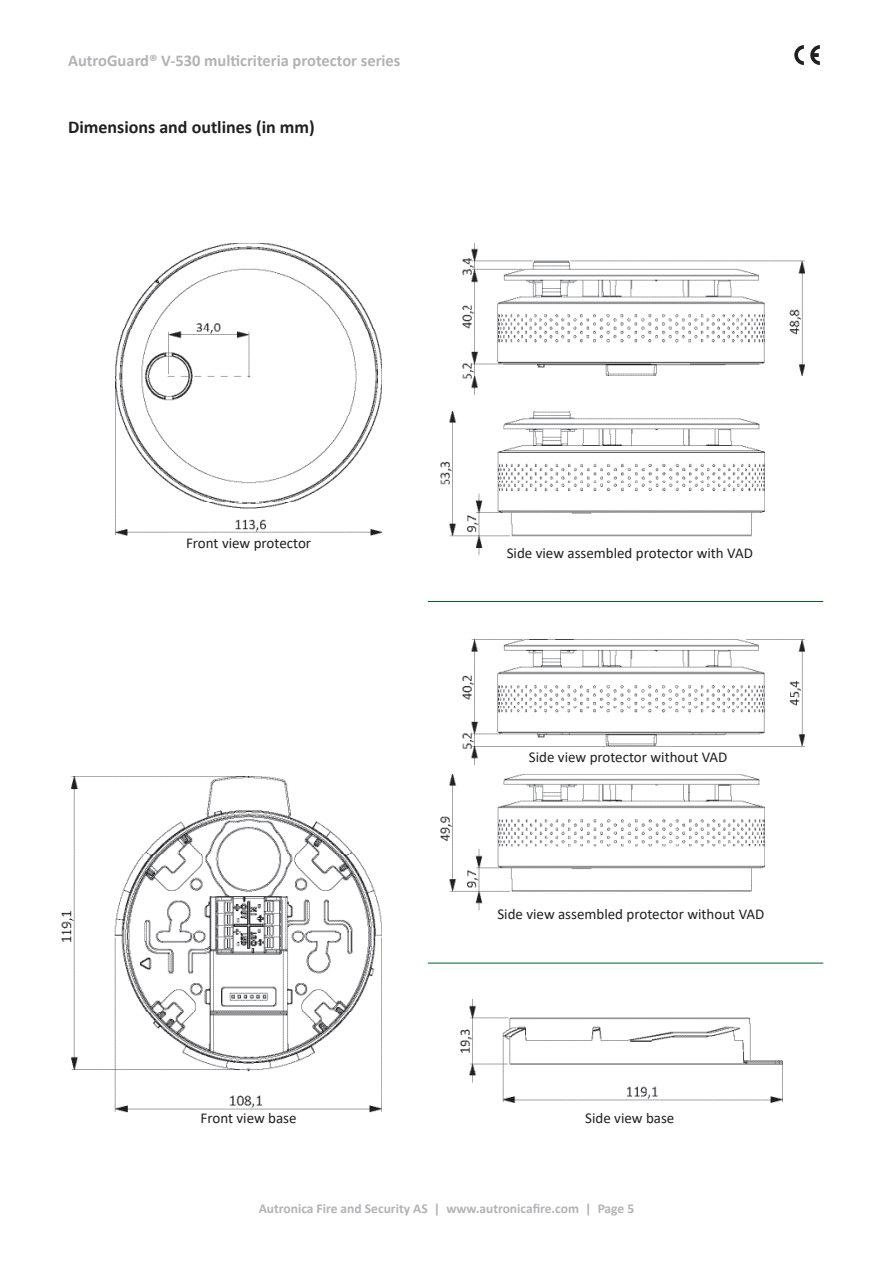
<style>
.page{position:relative;width:893px;height:1263px;background:#fff}
.page>*{position:absolute;margin:0;border:0;box-sizing:border-box;transform-origin:0 0}
.t1{font:700 18px "Calibri";color:#231f20}
.t2{font:700 16.5px "Calibri";color:#b2b3b7}
.t3{font:15px "Calibri";color:#231f20}
.t4{font:700 13.5px "Calibri";color:#b2b3b7}
</style>
<div class="page">
<svg style="left:810px;top:45px;width:10px;height:20px"></svg>
<svg style="left:794px;top:45px;width:10px;height:20px"></svg>
<img style="left:61px;top:776px;width:321px;height:337px">
<img style="left:116px;top:243px;width:266px;height:293px">
<img style="left:440px;top:411px;width:325px;height:144px">
<img style="left:462px;top:243px;width:343px;height:152px">
<img style="left:460px;top:1000px;width:322px;height:102px">
<img style="left:462px;top:640px;width:343px;height:125px">
<img style="left:440px;top:775px;width:325px;height:135px">
<hr style="left:428px;top:601px;width:395px;height:1px;background:#006224">
<hr style="left:428px;top:963px;width:395px;height:1px;background:#006224">
<p class="t2" style="left:68px;top:48px;width:334px">AutroGuard® V-530 multicriteria protector series</p>
<p class="t1" style="left:68px;top:114px;width:248px">Dimensions and outlines (in mm)</p>
<p class="t3" style="left:186px;top:532px;width:127px">Front view protector</p>
<p class="t3" style="left:507px;top:542px;width:248px">Side view assembled protector with VAD</p>
<p class="t3" style="left:529px;top:746px;width:200px">Side view protector without VAD</p>
<p class="t3" style="left:497px;top:904px;width:269px">Side view assembled protector without VAD</p>
<p class="t3" style="left:201px;top:1108px;width:98px">Front view base</p>
<p class="t3" style="left:585px;top:1108px;width:91px">Side view base</p>
<p class="t4" style="left:259px;top:1199px;width:377px">Autronica Fire and Security AS | www.autronicafire.com | Page 5</p>
</div>
